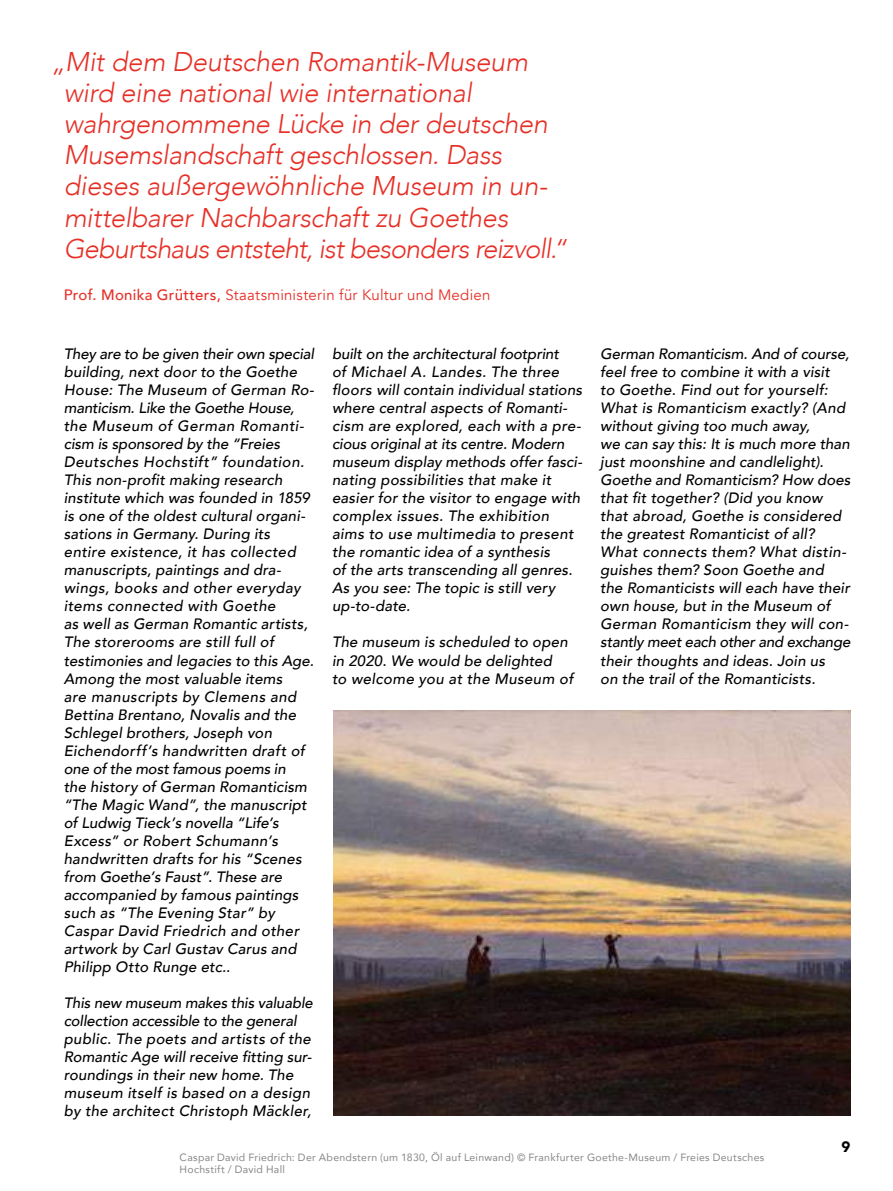
<style>
.page{position:relative;width:893px;height:1191px;background:#fff}
.page>*{position:absolute;margin:0;border:0;box-sizing:border-box;transform-origin:0 0}
.t1{font:italic 300 27px/31px "Avenir";letter-spacing:-.01em;color:#e63027}
.t2{font:italic 500 15px/18px "Avenir";letter-spacing:.015em;color:#000}
.t3{font:15px "Avenir";letter-spacing:.015em;color:#e63027}
.t4{font:900 15px "Avenir";color:#000}
.t5{font:10.5px/12.1px "Avenir";letter-spacing:.03em;color:#878787}
.s1{font-weight:500}
</style>
<div class="page">
<img style="left:333px;top:710px;width:517px;height:405px">
<p class="t1" style="left:64px;top:46px;width:505px;text-indent:-12px">„Mit dem Deutschen Romantik-Museum wird eine national wie international wahrgenommene Lücke in der deutschen Musemslandschaft geschlossen. Dass dieses außergewöhnliche Museum in un&shy;mittelbarer Nachbarschaft zu Goethes Geburtshaus entsteht, ist besonders reizvoll.“</p>
<p class="t3" style="left:64px;top:286px;width:428px"><span class="s1">Prof. Monika Grütters,</span> Staatsministerin für Kultur und Medien</p>
<p class="t2" style="left:64px;top:345px;width:252px">They are to be given their own special building, next door to the Goethe<br>House: The Museum of German Ro&shy;manticism. Like the Goethe House, the Museum of German Romanti&shy;cism is sponsored by the “Freies<br>Deutsches Hochstift” foundation.<br>This non-profit making research institute which was founded in 1859 is one of the oldest cultural organi&shy;sations in Germany. During its entire existence, it has collected manuscripts, paintings and dra&shy;wings, books and other everyday items connected with Goethe<br>as well as German Romantic artists,<br>The storerooms are still full of testimonies and legacies to this Age.<br>Among the most valuable items<br>are manuscripts by Clemens and<br>Bettina Brentano, Novalis and the<br>Schlegel brothers, Joseph von<br>Eichendorff’s handwritten draft of one of the most famous poems in<br>the history of German Romanticism “The Magic Wand”‚ the manuscript of Ludwig Tieck’s novella “Life’s<br>Excess” or Robert Schumann’s handwritten drafts for his “Scenes from Goethe’s Faust”. These are accompanied by famous paintings such as “The Evening Star” by<br>Caspar David Friedrich and other artwork by Carl Gustav Carus and<br>Philipp Otto Runge etc..</p>
<p class="t2" style="left:64px;top:993px;width:251px">This new museum makes this valuable collection accessible to the general public. The poets and artists of the Romantic Age will receive fitting sur&shy;roundings in their new home. The museum itself is based on a design by the architect Christoph Mäckler,</p>
<p class="t2" style="left:332px;top:345px;width:252px">built on the architectural footprint<br>of Michael A. Landes. The three floors will contain individual stations where central aspects of Romanti&shy;cism are explored, each with a pre&shy;cious original at its centre. Modern museum display methods offer fasci&shy;nating possibilities that make it easier for the visitor to engage with complex issues. The exhibition aims to use multimedia to present the romantic idea of a synthesis<br>of the arts transcending all genres.<br>As you see: The topic is still very up-to-date.</p>
<p class="t2" style="left:332px;top:633px;width:243px">The museum is scheduled to open in 2020. We would be delighted<br>to welcome you at the Museum of</p>
<p class="t2" style="left:600px;top:345px;width:252px">German Romanticism. And of course, feel free to combine it with a visit<br>to Goethe. Find out for yourself:<br>What is Romanticism exactly? (And without giving too much away,<br>we can say this: It is much more than just moonshine and candlelight).<br>Goethe and Romanticism? How does that fit together? (Did you know that abroad, Goethe is considered the greatest Romanticist of all?<br>What connects them? What distin&shy;guishes them? Soon Goethe and<br>the Romanticists will each have their own house, but in the Museum of German Romanticism they will con&shy;stantly meet each other and exchange their thoughts and ideas. Join us<br>on the trail of the Romanticists.</p>
<p class="t5" style="left:180px;top:1151px;width:586px">Caspar David Friedrich: Der Abendstern (um 1830, Öl auf Leinwand) © Frankfurter Goethe-Museum / Freies Deutsches<br>Hochstift / David Hall</p>
<p class="t4" style="left:842px;top:1133px;width:10px">9</p>
</div>
